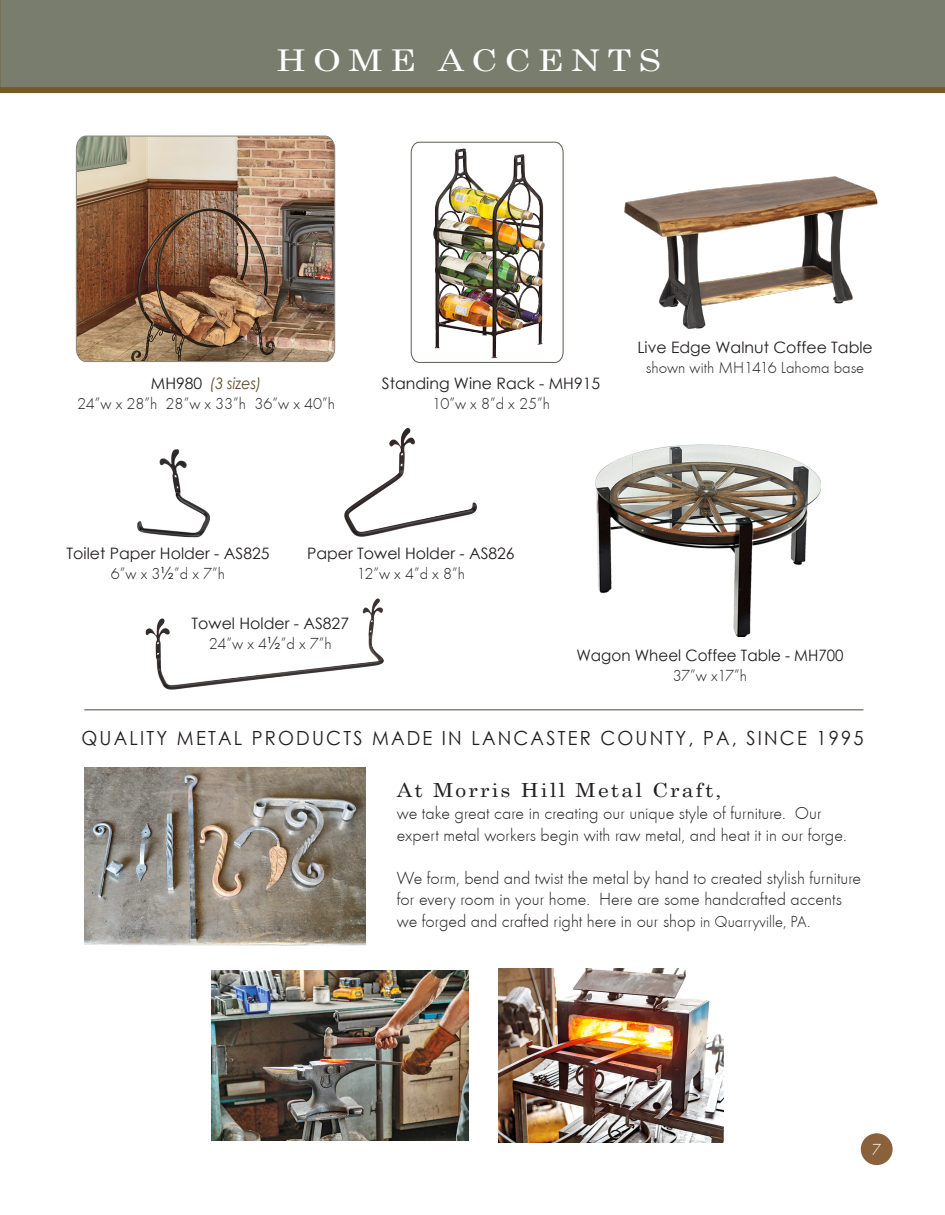
<style>
.page{position:relative;width:945px;height:1215px;background:#fff}
.page>*{position:absolute;margin:0;border:0;box-sizing:border-box;transform-origin:0 0}
.t1{font:30px "Century";letter-spacing:.2em;color:#fff;scale:1.2 1}
.t2{font:19.5px "Century Gothic";letter-spacing:.12em;color:#231f20;scale:.94 1}
.t3{font:19.5px "Century";letter-spacing:.1em;color:#231f20;scale:1.1 1}
.t4{font:18px/21.6px "Futura T Light";color:#231f20}
.t5{font:16.5px "Futura T Light";color:#231f20}
.t6{font:16.5px "Futura T Light";color:#fff}
.t7{font:15.75px "Century Gothic";color:#231f20}
.t8{font:15.75px "Century Gothic";color:#231f20;scale:.96 1}
.t9{font:italic 15.75px "Century Gothic";color:#614c29;scale:.9 1}
.s1{font-style:normal;color:#231f20}
.s2{font-family:"Century Gothic"}
.s3{font-size:16.5px}
</style>
<div class="page">
<svg style="left:0;top:0;width:945px;height:93px;background:#777a68"></svg>
<img style="left:76px;top:135px;width:259px;height:227px">
<img style="left:212px;top:970px;width:256px;height:171px">
<img style="left:84px;top:767px;width:281px;height:179px">
<img style="left:499px;top:969px;width:225px;height:173px">
<img style="left:411px;top:142px;width:153px;height:221px">
<div style="left:861px;top:1133px;width:32px;height:32px;background:#8a613b;border-radius:50%"></div>
<img style="left:137px;top:449px;width:74px;height:89px">
<img style="left:344px;top:427px;width:133px;height:110px">
<img style="left:145px;top:598px;width:239px;height:92px">
<img style="left:595px;top:444px;width:226px;height:192px">
<hr style="left:84px;top:709px;width:780px;height:2px;background:#87857d">
<img style="left:624px;top:176px;width:253px;height:153px">
<p class="t1" style="left:276px;top:35px;width:322px">HOME ACCENTS</p>
<p class="t9" style="left:151px;top:372px;width:124px"><span class="s1">MH980</span> (3 sizes)</p>
<p class="t5" style="left:77px;top:394px;width:259px">24”w x 28”h 28”w x 33”h 36”w x 40”h</p>
<p class="t7" style="left:382px;top:372px;width:220px">Standing Wine Rack - MH915</p>
<p class="t5" style="left:432px;top:394px;width:119px">10”w x 8”d x 25”h</p>
<p class="t7" style="left:637px;top:337px;width:237px">Live Edge Walnut Coffee Table</p>
<p class="t5" style="left:646px;top:358px;width:220px">shown with MH1416 Lahoma base</p>
<p class="t7" style="left:67px;top:542px;width:205px">Toilet Paper Holder - AS825</p>
<p class="t5" style="left:111px;top:564px;width:116px">6”w x 3<span class="s2">½</span>”d x 7”h</p>
<p class="t7" style="left:307px;top:542px;width:209px">Paper Towel Holder - AS826</p>
<p class="t5" style="left:357px;top:564px;width:110px">12”w x 4”d x 8”h</p>
<p class="t7" style="left:192px;top:613px;width:159px">Towel Holder - AS827</p>
<p class="t5" style="left:209px;top:634px;width:124px">24”w x 4<span class="s2">½</span>”d x 7”h</p>
<p class="t8" style="left:576px;top:644px;width:280px">Wagon Wheel Coffee Table - MH700</p>
<p class="t5" style="left:673px;top:666px;width:76px">37”w x17”h</p>
<p class="t2" style="left:81px;top:725px;width:834px">QUALITY METAL PRODUCTS MADE IN LANCASTER COUNTY, PA, SINCE 1995</p>
<p class="t3" style="left:397px;top:774px;width:297px">At Morris Hill Metal Craft,</p>
<p class="t4" style="left:397px;top:802px;width:426px">we take great care in creating our unique style of furniture. Our</p>
<p class="t4" style="left:397px;top:824px;width:451px">expert metal workers begin with raw metal, and heat it in our forge.</p>
<p class="t4" style="left:397px;top:867px;width:466px">We form, bend and twist the metal by hand to created stylish furniture for every room in your home. Here are some handcrafted accents we forged and crafted right here in our shop <span class="s3">in Quarryville, PA.</span></p>
<p class="t6" style="left:872px;top:1141px;width:11px">7</p>
</div>
